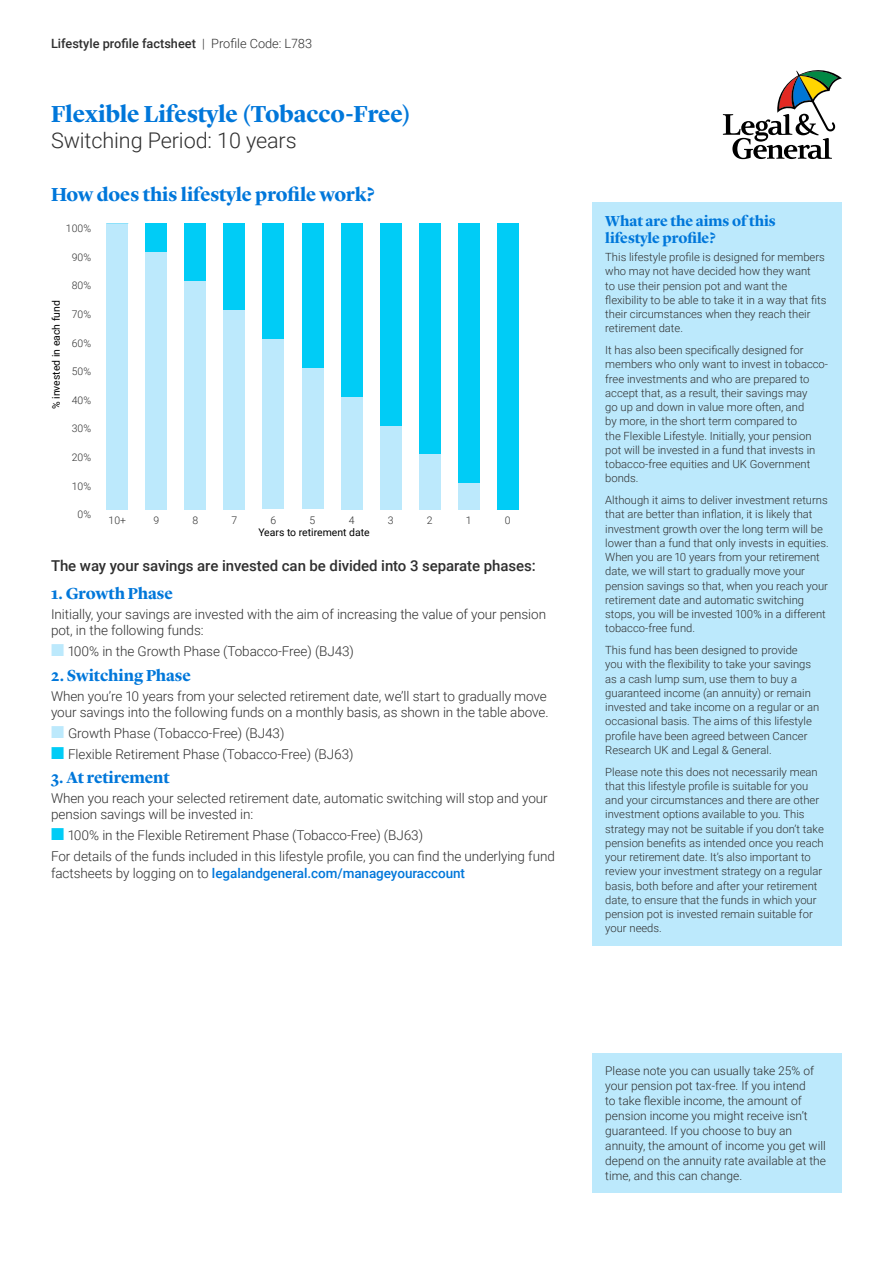
<style>
.page{position:relative;width:893px;height:1263px;background:#fff}
.page>*{position:absolute;margin:0;border:0;box-sizing:border-box;transform-origin:0 0}
.H1_Lyon_16_19_Bd{font:700 24px "Lyon Display";letter-spacing:-.005em;color:#0077da}
.Title_Supporting_Rob{font:300 21.6px "Roboto";letter-spacing:-.005em;color:#2f2f2f}
.H2_Lyon_13_15_Bd{font:700 19.5px "Lyon Display";letter-spacing:-.005em;color:#0077da}
.H2_Lyon_11_12_Bd{font:700 16.5px "Lyon Display";color:#0077da}
.H3_Roboto_10_Bd{font:500 15px "Roboto";letter-spacing:-.005em;color:#2f2f2f}
.H2_Lyon_10_12_Bd{font:700 15px/16.5px "Lyon Display";color:#0077da}
.Body_9_12_Lt{font:300 13.5px/16.5px "Roboto";letter-spacing:-.005em;color:#2f2f2f}
.Footer_Doc_title_8_5{font:500 12.75px "Roboto";color:#2f2f2f}
.Body_8_10_Lt{font:300 12px/15px "Roboto";color:#2f2f2f}
.Body_7_5_9_5{font:300 11.25px/14.2px "Roboto";color:#2f2f2f}
.t1{font:300 10.5px "Roboto";color:#2f2f2f}
.t2{font:10.5px "Roboto";color:#000}
.s1{font-weight:300}
.s2{color:#bce9fc}
.s3{color:#00ccf6}
.s4{font-weight:500;color:#0077da}
</style>
<div class="page">
<svg style="left:723px;top:70px;width:119px;height:89px"></svg>
<div style="left:592px;top:202px;width:250px;height:743px;background:#bce9fc"></div>
<div style="left:592px;top:1053px;width:250px;height:139px;background:#bce9fc"></div>
<div style="left:106px;top:223px;width:22px;height:286px;background:#bce9fc"></div>
<div style="left:145px;top:252px;width:22px;height:257px;background:#bce9fc"></div>
<div style="left:184px;top:281px;width:22px;height:228px;background:#bce9fc"></div>
<div style="left:223px;top:310px;width:22px;height:199px;background:#bce9fc"></div>
<div style="left:263px;top:339px;width:21px;height:170px;background:#bce9fc"></div>
<div style="left:302px;top:367px;width:21px;height:142px;background:#bce9fc"></div>
<div style="left:341px;top:396px;width:21px;height:113px;background:#bce9fc"></div>
<div style="left:380px;top:425px;width:22px;height:84px;background:#bce9fc"></div>
<div style="left:419px;top:454px;width:22px;height:55px;background:#bce9fc"></div>
<div style="left:458px;top:483px;width:22px;height:26px;background:#bce9fc"></div>
<div style="left:145px;top:223px;width:22px;height:29px;background:#00ccf6"></div>
<div style="left:184px;top:223px;width:22px;height:58px;background:#00ccf6"></div>
<div style="left:223px;top:223px;width:22px;height:87px;background:#00ccf6"></div>
<div style="left:263px;top:223px;width:21px;height:116px;background:#00ccf6"></div>
<div style="left:302px;top:223px;width:21px;height:144px;background:#00ccf6"></div>
<div style="left:341px;top:223px;width:21px;height:173px;background:#00ccf6"></div>
<div style="left:380px;top:223px;width:22px;height:202px;background:#00ccf6"></div>
<div style="left:419px;top:223px;width:22px;height:231px;background:#00ccf6"></div>
<div style="left:458px;top:223px;width:22px;height:260px;background:#00ccf6"></div>
<div style="left:497px;top:223px;width:22px;height:286px;background:#00ccf6"></div>
<p class="Footer_Doc_title_8_5" style="left:51px;top:34px;width:263px">Lifestyle profile factsheet <span class="s1">| Profile Code: L783</span></p>
<p class="H1_Lyon_16_19_Bd" style="left:51px;top:96px;width:361px">Flexible Lifestyle (Tobacco-Free)</p>
<p class="Title_Supporting_Rob" style="left:51px;top:125px;width:247px">Switching Period: 10 years</p>
<p class="H2_Lyon_13_15_Bd" style="left:51px;top:180px;width:325px">How does this lifestyle profile work?</p>
<p class="t1" style="left:66px;top:221px;width:27px">100%</p>
<p class="t1" style="left:72px;top:250px;width:21px">90%</p>
<p class="t2" style="left:49px;top:409px;width:110px;rotate:-90deg">% invested in each fund</p>
<p class="t1" style="left:72px;top:278px;width:21px">80%</p>
<p class="t1" style="left:72px;top:307px;width:21px">70%</p>
<p class="t1" style="left:72px;top:335px;width:21px">60%</p>
<p class="t1" style="left:72px;top:364px;width:21px">50%</p>
<p class="t1" style="left:72px;top:393px;width:21px">40%</p>
<p class="t1" style="left:72px;top:421px;width:21px">30%</p>
<p class="t1" style="left:72px;top:450px;width:21px">20%</p>
<p class="t1" style="left:72px;top:479px;width:21px">10%</p>
<p class="t1" style="left:78px;top:507px;width:15px">0%</p>
<p class="t1" style="left:109px;top:513px;width:19px">10+</p>
<p class="t1" style="left:153px;top:513px;width:7px">9</p>
<p class="t1" style="left:193px;top:513px;width:7px">8</p>
<p class="t1" style="left:232px;top:513px;width:7px">7</p>
<p class="t1" style="left:271px;top:513px;width:7px">6</p>
<p class="t1" style="left:310px;top:513px;width:7px">5</p>
<p class="t1" style="left:349px;top:513px;width:7px">4</p>
<p class="t1" style="left:388px;top:513px;width:7px">3</p>
<p class="t1" style="left:427px;top:513px;width:7px">2</p>
<p class="t1" style="left:466px;top:513px;width:7px">1</p>
<p class="t1" style="left:505px;top:513px;width:7px">0</p>
<p class="t2" style="left:258px;top:525px;width:113px">Years to retirement date</p>
<p class="H3_Roboto_10_Bd" style="left:51px;top:555px;width:486px">The way your savings are invested can be divided into 3 separate phases:</p>
<p class="H2_Lyon_11_12_Bd" style="left:51px;top:581px;width:124px">1. Growth Phase</p>
<p class="Body_9_12_Lt" style="left:51px;top:605px;width:497px">Initially, your savings are invested with the aim of increasing the value of your pension pot, in the following funds:</p>
<p class="Body_9_12_Lt" style="left:51px;top:643px;width:304px"><span class="s2">■</span> 100% in the Growth Phase (Tobacco-Free) (BJ43)</p>
<p class="H2_Lyon_11_12_Bd" style="left:51px;top:663px;width:142px">2. Switching Phase</p>
<p class="Body_9_12_Lt" style="left:51px;top:687px;width:499px">When you’re 10 years from your selected retirement date, we’ll start to gradually move your savings into the following funds on a monthly basis, as shown in the table above.</p>
<p class="Body_9_12_Lt" style="left:51px;top:724px;width:235px"><span class="s2">■</span> Growth Phase (Tobacco-Free) (BJ43)</p>
<p class="Body_9_12_Lt" style="left:51px;top:745px;width:304px"><span class="s3">■</span> Flexible Retirement Phase (Tobacco-Free) (BJ63)</p>
<p class="H2_Lyon_11_12_Bd" style="left:51px;top:765px;width:120px">3. At retirement</p>
<p class="Body_9_12_Lt" style="left:51px;top:789px;width:498px">When you reach your selected retirement date, automatic switching will stop and your pension savings will be invested in:</p>
<p class="Body_9_12_Lt" style="left:51px;top:827px;width:374px"><span class="s3">■</span> 100% in the Flexible Retirement Phase (Tobacco-Free) (BJ63)</p>
<p class="Body_9_12_Lt" style="left:51px;top:847px;width:505px">For details of the funds included in this lifestyle profile, you can find the underlying fund factsheets by logging on to <span class="s4">legalandgeneral.com/manageyouraccount</span></p>
<p class="H2_Lyon_10_12_Bd" style="left:605px;top:212px;width:172px">What are the aims of this lifestyle profile?</p>
<p class="Body_7_5_9_5" style="left:605px;top:250px;width:223px">This lifestyle profile is designed for members who may not have decided how they want<br>to use their pension pot and want the flexibility to be able to take it in a way that fits their circumstances when they reach their retirement date.</p>
<p class="Body_7_5_9_5" style="left:605px;top:343px;width:224px">It has also been specifically designed for members who only want to invest in tobacco&shy;free investments and who are prepared to accept that, as a result, their savings may<br>go up and down in value more often, and<br>by more, in the short term compared to<br>the Flexible Lifestyle. Initially, your pension pot will be invested in a fund that invests in tobacco-free equities and UK Government bonds.</p>
<p class="Body_7_5_9_5" style="left:605px;top:493px;width:225px">Although it aims to deliver investment returns that are better than inflation, it is likely that investment growth over the long term will be lower than a fund that only invests in equities.<br>When you are 10 years from your retirement date, we will start to gradually move your pension savings so that, when you reach your retirement date and automatic switching stops, you will be invested 100% in a different tobacco-free fund.</p>
<p class="Body_7_5_9_5" style="left:605px;top:643px;width:216px">This fund has been designed to provide<br>you with the flexibility to take your savings as a cash lump sum, use them to buy a guaranteed income (an annuity) or remain invested and take income on a regular or an occasional basis. The aims of this lifestyle profile have been agreed between Cancer Research UK and Legal &amp; General.</p>
<p class="Body_7_5_9_5" style="left:605px;top:764px;width:220px">Please note this does not necessarily mean that this lifestyle profile is suitable for you and your circumstances and there are other investment options available to you. This strategy may not be suitable if you don’t take pension benefits as intended once you reach your retirement date. It’s also important to review your investment strategy on a regular basis, both before and after your retirement date, to ensure that the funds in which your pension pot is invested remain suitable for your needs.</p>
<p class="Body_8_10_Lt" style="left:605px;top:1062px;width:222px">Please note you can usually take 25% of your pension pot tax-free. If you intend<br>to take flexible income, the amount of pension income you might receive isn’t guaranteed. If you choose to buy an annuity, the amount of income you get will depend on the annuity rate available at the time, and this can change.</p>
</div>
